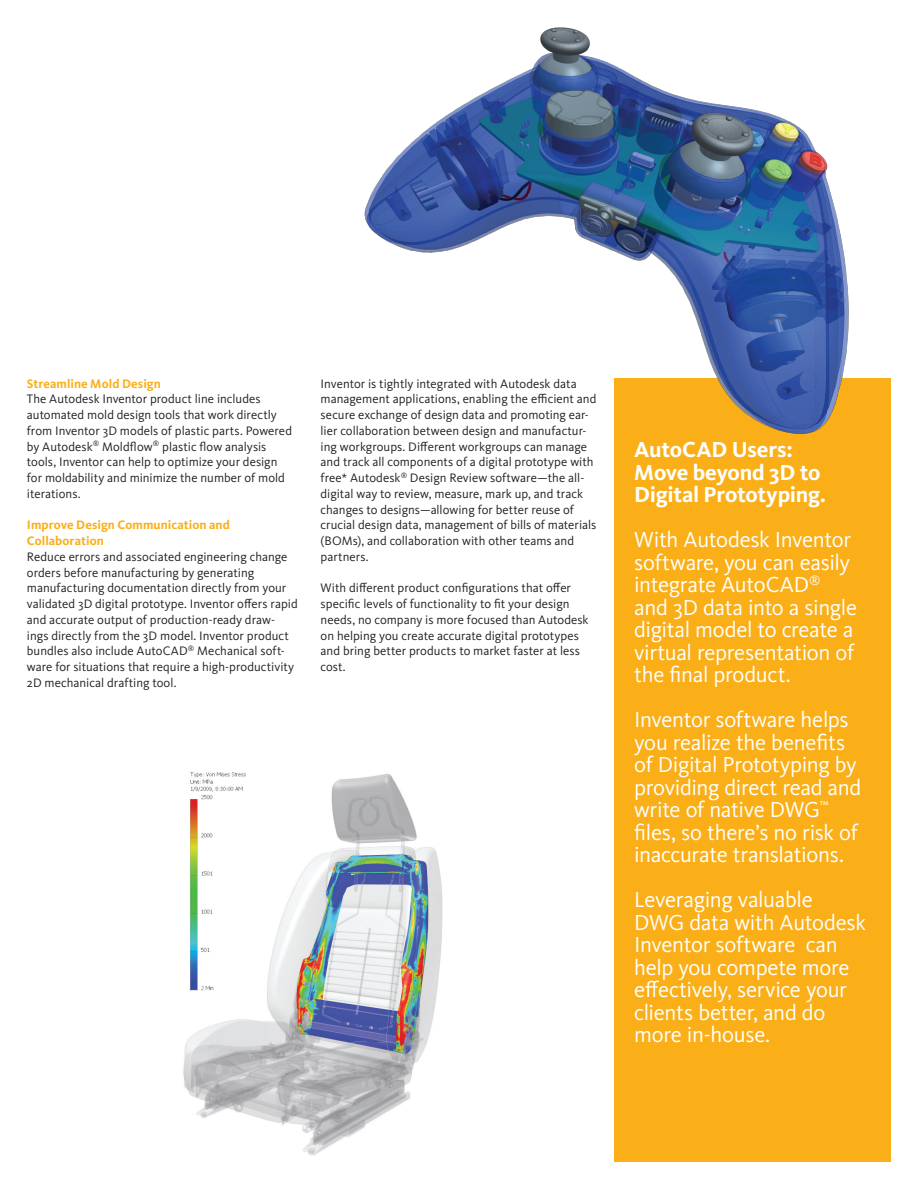
<style>
.page{position:relative;width:918px;height:1188px;background:#fff}
.page>*{position:absolute;margin:0;border:0;box-sizing:border-box;transform-origin:0 0}
.t1{font:22.5px/22.5px "Kievit Pro";letter-spacing:-.015em;color:#fff}
.t2{font:700 22.5px/22.5px "Kievit Pro";letter-spacing:-.01em;color:#fff}
.t3{font:12.75px/15.8px "Kievit Pro";color:#231f20}
.s1{font-weight:700;color:#faaf18}
</style>
<div class="page">
<img style="left:183px;top:772px;width:260px;height:384px">
<div style="left:614px;top:378px;width:277px;height:783px;background:#faaf18"></div>
<img style="left:364px;top:27px;width:485px;height:407px">
<p class="t3" style="left:27px;top:375px;width:267px"><span class="s1">Streamline Mold Design<br></span>The Autodesk Inventor product line includes automated mold design tools that work directly from Inventor 3D models of plastic parts. Powered by Autodesk<sup>®</sup> Moldflow<sup>®</sup> plastic flow analysis tools, Inventor can help to optimize your design for moldability and minimize the number of mold iterations.</p>
<p class="t3" style="left:27px;top:517px;width:272px"><span class="s1">Improve Design Communication and Collaboration<br></span>Reduce errors and associated engineering change orders before manufacturing by generating manufacturing documentation directly from your validated 3D digital prototype. Inventor offers rapid and accurate output of production-ready draw&shy;ings directly from the 3D model. Inventor product bundles also include AutoCAD<sup>®</sup> Mechanical soft&shy;ware for situations that require a high-productivity 2D mechanical drafting tool.</p>
<p class="t3" style="left:321px;top:375px;width:277px">Inventor is tightly integrated with Autodesk data management applications, enabling the efficient and secure exchange of design data and promoting ear&shy;lier collaboration between design and manufactur&shy;ing workgroups. Different workgroups can manage and track all components of a digital prototype with free* Autodesk<sup>®</sup> Design Review software—the all&shy;digital way to review, measure, mark up, and track changes to designs—allowing for better reuse of crucial design data, management of bills of materials (BOMs), and collaboration with other teams and partners.</p>
<p class="t3" style="left:321px;top:580px;width:269px">With different product configurations that offer specific levels of functionality to fit your design needs, no company is more focused than Autodesk on helping you create accurate digital prototypes and bring better products to market faster at less cost.</p>
<p class="t2" style="left:634px;top:438px;width:194px">AutoCAD Users:<br>Move beyond 3D to<br>Digital Prototyping.</p>
<p class="t1" style="left:634px;top:528px;width:224px">With Autodesk Inventor software, you can easily integrate AutoCAD<sup>® </sup>and 3D data into a single digital model to create a virtual representation of the final product.</p>
<p class="t1" style="left:634px;top:708px;width:229px">Inventor software helps you realize the benefits of Digital Prototyping by providing direct read and write of native DWG<sup>™ </sup>files, so there’s no risk of inaccurate translations.</p>
<p class="t1" style="left:634px;top:888px;width:233px">Leveraging valuable<br>DWG data with Autodesk<br>Inventor software can help you compete more effectively, service your clients better, and do more in-house.</p>
</div>
